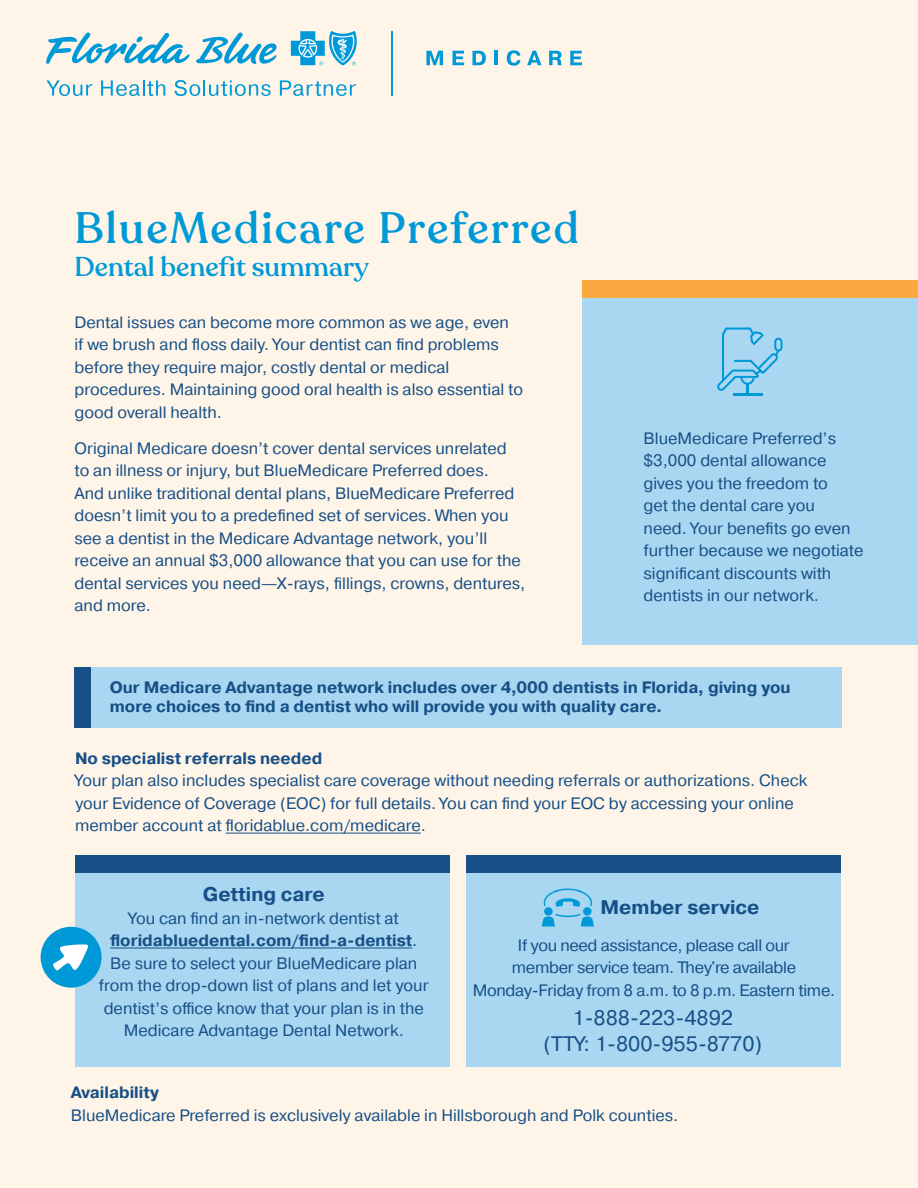
<style>
.page{position:relative;width:918px;height:1188px;background:#fef5e8}
.page>*{position:absolute;margin:0;border:0;box-sizing:border-box;transform-origin:0 0}
.t1{font:500 43.5px "Recoleta";letter-spacing:.05em;color:#0099d8}
.t2{font:500 27px "Recoleta";color:#0099d8}
.Checks{font:21px "Pragmatica";color:#174f87}
.Checks-2{font:700 19.65px "Pragmatica";color:#174f87}
.Checks-3{font:16.5px/22.5px "Pragmatica";color:#174f87}
.Checks-4{font:700 16.5px/19.5px "Pragmatica";color:#174f87}
.Checks-5{font:16.5px/22.5px "Pragmatica";letter-spacing:-.02em;color:#174f87;text-align:center}
.s1{font-weight:700}
</style>
<div class="page">
<div style="left:582px;top:280px;width:336px;height:365px;background:#a9d7f1"></div>
<hr style="left:391px;top:31px;width:2px;height:65px;background:#0099d8">
<svg style="left:426px;top:51px;width:17px;height:14px"></svg>
<svg style="left:452px;top:51px;width:12px;height:14px"></svg>
<svg style="left:473px;top:51px;width:13px;height:14px"></svg>
<hr style="left:495px;top:51px;width:3px;height:14px;background:#0099d8">
<svg style="left:507px;top:50px;width:13px;height:16px"></svg>
<svg style="left:527px;top:51px;width:15px;height:14px"></svg>
<svg style="left:549px;top:51px;width:13px;height:14px"></svg>
<svg style="left:570px;top:51px;width:12px;height:14px"></svg>
<svg style="left:46px;top:32px;width:144px;height:32px"></svg>
<svg style="left:196px;top:32px;width:81px;height:32px"></svg>
<svg style="left:291px;top:31px;width:66px;height:35px"></svg>
<svg style="left:46px;top:80px;width:46px;height:16px"></svg>
<svg style="left:101px;top:80px;width:64px;height:16px"></svg>
<svg style="left:175px;top:80px;width:96px;height:16px"></svg>
<svg style="left:280px;top:80px;width:76px;height:16px"></svg>
<div style="left:582px;top:280px;width:336px;height:18px;background:#faa83f"></div>
<div style="left:82px;top:667px;width:759px;height:60px;background:#a9d7f1"></div>
<hr style="left:733px;top:394px;width:29px;height:2px;background:#0099d8">
<svg style="left:717px;top:328px;width:66px;height:67px"></svg>
<div style="left:74px;top:667px;width:17px;height:60px;background:#174f87"></div>
<div style="left:467px;top:873px;width:374px;height:194px;background:#a9d7f1"></div>
<div style="left:467px;top:856px;width:374px;height:17px;background:#174f87"></div>
<svg style="left:542px;top:888px;width:52px;height:39px"></svg>
<div style="left:76px;top:873px;width:374px;height:194px;background:#a9d7f1"></div>
<div style="left:76px;top:856px;width:374px;height:17px;background:#174f87"></div>
<hr style="left:110px;top:948px;width:302px;height:1px;background:#174f87">
<svg style="left:40px;top:927px;width:62px;height:61px"></svg>
<hr style="left:226px;top:833px;width:195px;height:1px;background:#174f87">
<p class="t1" style="left:74px;top:201px;width:506px">BlueMedicare Preferred</p>
<p class="t2" style="left:74px;top:250px;width:296px">Dental benefit summary</p>
<p class="Checks-3" style="left:75px;top:311px;width:450px">Dental issues can become more common as we age, even<br>if we brush and floss daily. Your dentist can find problems before they require major, costly dental or medical procedures. Maintaining good oral health is also essential to good overall health.</p>
<p class="Checks-3" style="left:75px;top:437px;width:452px">Original Medicare doesn’t cover dental services unrelated to an illness or injury, but BlueMedicare Preferred does.<br>And unlike traditional dental plans, BlueMedicare Preferred doesn’t limit you to a predefined set of services. When you see a dentist in the Medicare Advantage network, you’ll receive an annual $3,000 allowance that you can use for the dental services you need—X-rays, fillings, crowns, dentures, and more.</p>
<p class="Checks-3" style="left:644px;top:427px;width:222px">BlueMedicare Preferred’s $3,000 dental allowance gives you the freedom to<br>get the dental care you<br>need. Your benefits go even further because we negotiate significant discounts with dentists in our network.</p>
<p class="Checks-4" style="left:110px;top:678px;width:682px">Our Medicare Advantage network includes over 4,000 dentists in Florida, giving you more choices to find a dentist who will provide you with quality care.</p>
<p class="Checks-4" style="left:75px;top:749px;width:249px">No specialist referrals needed</p>
<p class="Checks-3" style="left:75px;top:770px;width:734px">Your plan also includes specialist care coverage without needing referrals or authorizations. Check your Evidence of Coverage (EOC) for full details. You can find your EOC by accessing your online member account at floridablue.com/medicare.</p>
<p class="Checks-2" style="left:203px;top:882px;width:124px">Getting care</p>
<p class="Checks-3" style="left:99px;top:907px;width:331px;text-align:center">You can find an in-network dentist at <span class="s1">floridabluedental.com/find-a-dentist</span>.<br>Be sure to select your BlueMedicare plan from the drop-down list of plans and let your dentist’s office know that your plan is in the Medicare Advantage Dental Network.</p>
<p class="Checks-2" style="left:601px;top:895px;width:161px">Member service</p>
<p class="Checks-5" style="left:473px;top:934px;width:364px">If you need assistance, please call our<br>member service team. They're available<br>Monday-Friday from 8 a.m. to 8 p.m. Eastern time.</p>
<p class="Checks" style="left:573px;top:1005px;width:162px">1-888-223-4892</p>
<p class="Checks" style="left:543px;top:1031px;width:220px">(TTY: 1-800-955-8770)</p>
<p class="Checks-4" style="left:71px;top:1083px;width:90px">Availability</p>
<p class="Checks-3" style="left:71px;top:1104px;width:609px">BlueMedicare Preferred is exclusively available in Hillsborough and Polk counties.</p>
</div>
